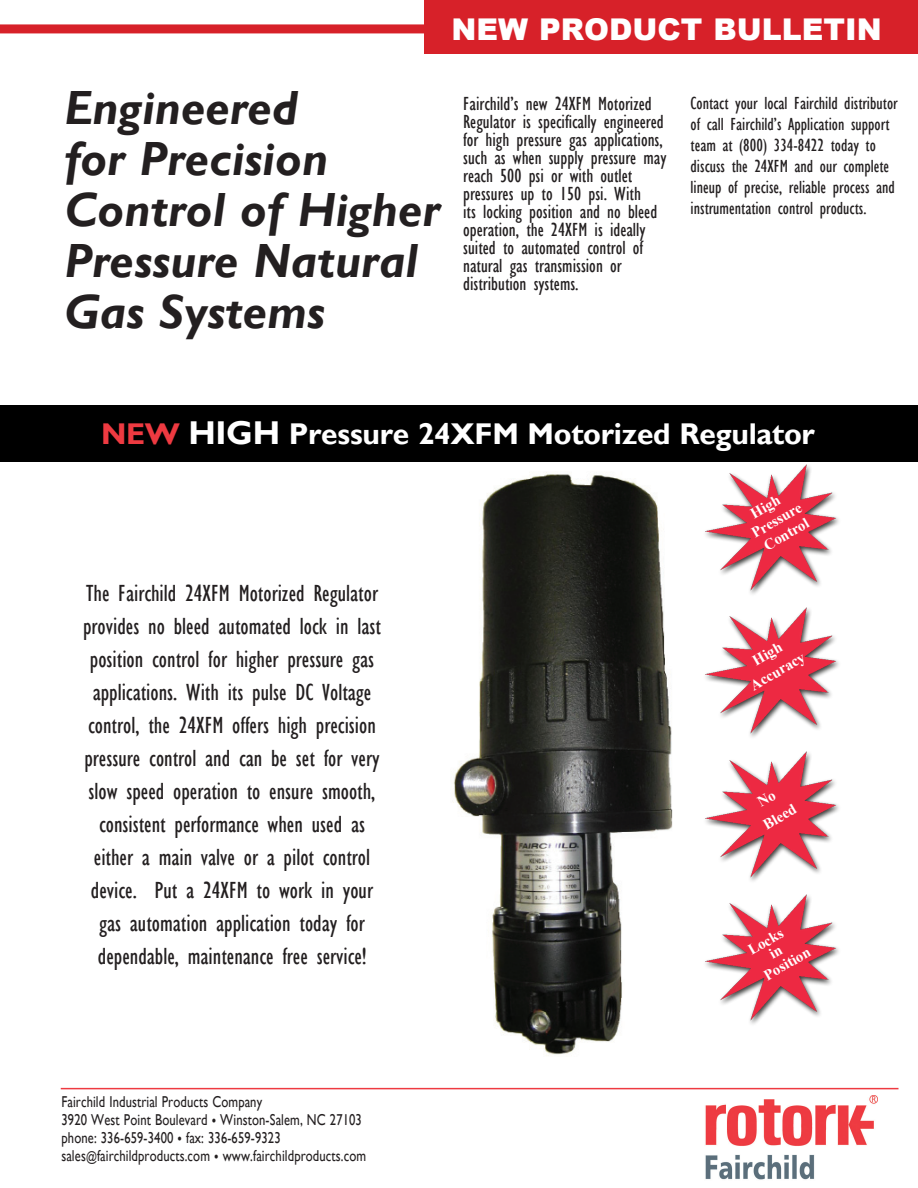
<style>
.page{position:relative;width:918px;height:1188px;background:#fff}
.page>*{position:absolute;margin:0;border:0;box-sizing:border-box;transform-origin:0 0}
.t1{font:italic 700 48px/51px "Gill Sans";color:#231f20}
.t2{font:700 30px "Gill Sans";letter-spacing:-.01em;color:#fff}
.t3{font:900 30px "Arial";color:#fff}
.t4{font:condensed 24px/33px "Gill Sans";color:#231f20;text-align:center}
.t5{font:condensed 19.5px/18px "Gill Sans";color:#231f20}
.t6{font:condensed 18px/21px "Gill Sans";color:#231f20}
.t7{font:15.75px/18px "Gill Sans";letter-spacing:.01em;color:#231f20;scale:.8 1}
.t8{font:700 15px "Times New Roman";color:#fff}
.s1{color:#ee3a41}
.s2{font-size:33px}
.s3{font-size:13.5px}
</style>
<div class="page">
<div style="left:0;top:405px;width:918px;height:56px;background:#000"></div>
<div style="left:424px;top:0;width:493px;height:53px;background:#d72129"></div>
<div style="left:0;top:24px;width:453px;height:9px;background:#d72129"></div>
<hr style="left:61px;top:1088px;width:837px;height:1px;background:#ee3a41">
<img style="left:453px;top:472px;width:220px;height:584px">
<img style="left:700px;top:461px;width:145px;height:133px">
<img style="left:705px;top:607px;width:134px;height:130px">
<img style="left:705px;top:751px;width:134px;height:130px">
<img style="left:705px;top:894px;width:134px;height:130px">
<img style="left:705px;top:1095px;width:173px;height:85px">
<svg style="left:756px;top:792px;width:21px;height:15px"></svg>
<svg style="left:768px;top:946px;width:15px;height:13px"></svg>
<p class="t3" style="left:452px;top:8px;width:432px">NEW PRODUCT BULLETIN</p>
<h1 class="t1" style="left:64px;top:83px;width:377px">Engineered<br>for Precision<br>Control of Higher<br>Pressure Natural<br>Gas Systems</h1>
<p class="t5" style="left:463px;top:95px;width:205px">Fairchild’s new 24XFM Motorized<br>Regulator is specifically engineered for high pressure gas applications, such as when supply pressure may reach 500 psi or with outlet pressures up to 150 psi. With<br>its locking position and no bleed operation, the 24XFM is ideally suited to automated control of natural gas transmission or distribution systems.</p>
<p class="t6" style="left:691px;top:93px;width:209px">Contact your local Fairchild distributor of call Fairchild’s Application support team at (800) 334-8422 today to discuss the 24XFM and our complete lineup of precise, reliable process and instrumentation control products.</p>
<p class="t2" style="left:101px;top:417px;width:716px"><span class="s1">NEW</span> <span class="s2">HIGH</span> Pressure 24XFM Motorized Regulator</p>
<p class="t4" style="left:83px;top:576px;width:299px">The Fairchild 24XFM Motorized Regulator provides no bleed automated lock in last position control for higher pressure gas applications. With its pulse DC Voltage control, the 24XFM offers high precision pressure control and can be set for very slow speed operation to ensure smooth, consistent performance when used as either a main valve or a pilot control device. Put a 24XFM to work in your gas automation application today for dependable, maintenance free service!</p>
<p class="t7" style="left:62px;top:1093px;width:382px">Fairchild Industrial Products Company<br>3920 West Point Boulevard • Winston-Salem, NC 27103 phone: 336-659-3400 • fax: 336-659-9323 sales<span class="s3">@</span>fairchildproducts.com • www.fairchildproducts.com</p>
<p class="t8" style="left:747px;top:505px;width:33px;rotate:-30deg">High</p>
<p class="t8" style="left:748px;top:525px;width:57px;rotate:-30deg">Pressure</p>
<p class="t8" style="left:760px;top:537px;width:51px;rotate:-30deg">Control</p>
<p class="t8" style="left:749px;top:653px;width:33px;rotate:-30deg">High</p>
<p class="t8" style="left:746px;top:677px;width:62px;rotate:-30deg">Accuracy</p>
<p class="t8" style="left:759px;top:816px;width:37px;rotate:-30deg">Bleed</p>
<p class="t8" style="left:744px;top:942px;width:40px;rotate:-30deg">Locks</p>
<p class="t8" style="left:760px;top:967px;width:53px;rotate:-30deg">Position</p>
</div>
